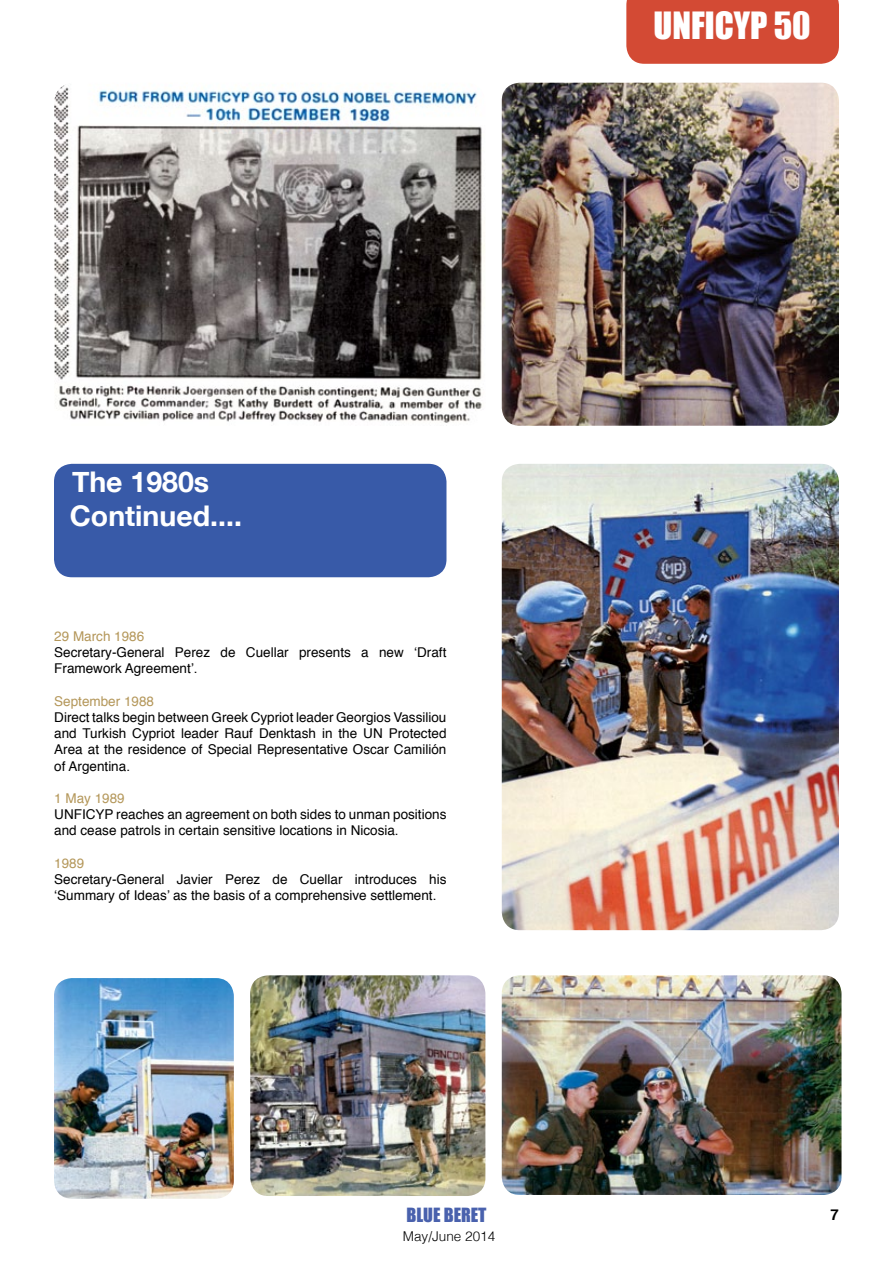
<style>
.page{position:relative;width:893px;height:1263px;background:#fff}
.page>*{position:absolute;margin:0;border:0;box-sizing:border-box;transform-origin:0 0}
.t1{font:34.5px "Impact";color:#fff}
.t2{font:700 28.5px/34.2px "Helvetica Neue";color:#fff}
.t3{font:18px "Impact";color:#4961ad}
.t4{font:700 15px "Helvetica";color:#000}
.t5{font:13.5px/16.2px "Helvetica";color:#000}
.t6{font:13.5px "Helvetica";color:#b4975a}
.t7{font:300 13.5px "Helvetica";color:#000}
</style>
<div class="page">
<div style="left:626px;top:0;width:213px;height:64px;background:#d34a34"></div>
<div style="left:54px;top:464px;width:392px;height:113px;background:#385aa8;border-radius:18px"></div>
<img style="left:502px;top:975px;width:339px;height:220px">
<img style="left:54px;top:85px;width:431px;height:338px">
<img style="left:502px;top:83px;width:337px;height:343px">
<img style="left:250px;top:975px;width:235px;height:221px">
<img style="left:54px;top:978px;width:180px;height:221px">
<img style="left:502px;top:464px;width:337px;height:466px">
<h2 class="t2" style="left:70px;top:465px;width:174px">The 1980s<br>Continued....</h2>
<p class="t6" style="left:54px;top:626px;width:92px">29 March 1986</p>
<p class="t5" style="left:54px;top:645px;width:394px">Secretary-General Perez de Cuellar presents a new ‘Draft<br>Framework Agreement’.</p>
<p class="t6" style="left:54px;top:691px;width:101px">September 1988</p>
<p class="t5" style="left:54px;top:709px;width:394px;text-align:justify">Direct talks begin between Greek Cypriot leader Georgios Vassiliou and Turkish Cypriot leader Rauf Denktash in the UN Protected Area at the residence of Special Representative Oscar Camilión of Argentina.</p>
<p class="t6" style="left:54px;top:788px;width:72px">1 May 1989</p>
<p class="t5" style="left:54px;top:807px;width:394px">UNFICYP reaches an agreement on both sides to unman positions and cease patrols in certain sensitive locations in Nicosia.</p>
<p class="t6" style="left:54px;top:853px;width:32px">1989</p>
<p class="t5" style="left:54px;top:871px;width:394px">Secretary-General Javier Perez de Cuellar introduces his ‘Summary of Ideas’ as the basis of a comprehensive settlement.</p>
<h1 class="t1" style="left:654px;top:-1px;width:159px">UNFICYP 50</h1>
<h3 class="t3" style="left:406px;top:1201px;width:57px">BLUE BERET</h3>
<p class="t4" style="left:831px;top:1203px;width:10px">7</p>
<p class="t7" style="left:403px;top:1224px;width:94px">May/June 2014</p>
</div>
